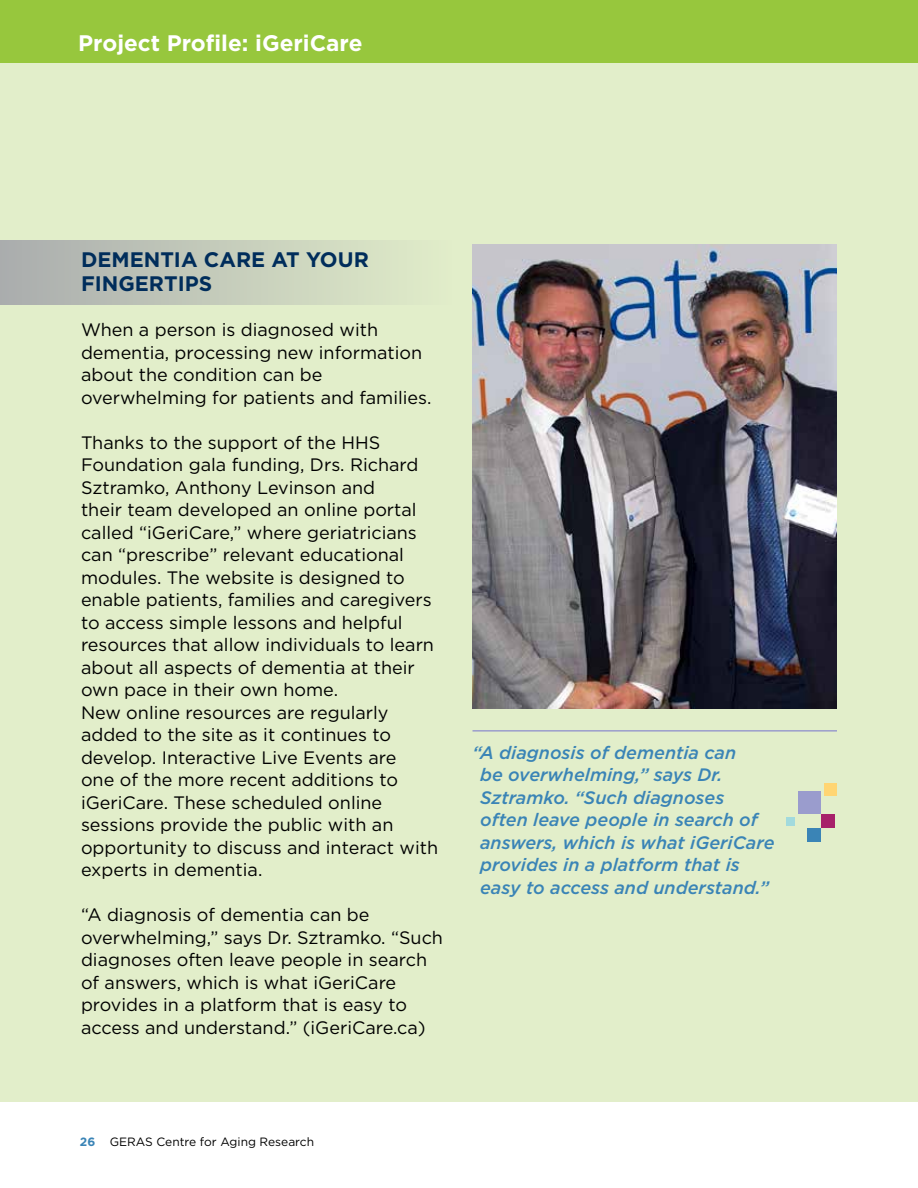
<style>
.page{position:relative;width:918px;height:1188px;background:#fff}
.page>*{position:absolute;margin:0;border:0;box-sizing:border-box;transform-origin:0 0}
.t1{font:700 22.5px "Gotham";color:#fff}
.t2{font:700 21px/24px "Gotham";color:#002d5b}
.t3{font:18px/22.5px "Gotham";color:#000}
.t4{font:italic 500 18px/22.5px "Gotham";color:#3a84b6}
.t5{font:12px "Gotham";color:#000}
.s1{font-weight:700;color:#3a84b6}
</style>
<div class="page">
<div style="left:0;top:0;width:918px;height:1102px;background:#e2eeca"></div>
<div style="left:0;top:240px;width:451px;height:65px;background:linear-gradient(to right,#aaacad,#e1edc9)"></div>
<div style="left:0;top:0;width:918px;height:63px;background:#97c73d"></div>
<img style="left:472px;top:244px;width:365px;height:464px">
<hr style="left:472px;top:730px;width:365px;height:2px;background:#9a9ccd">
<div style="left:821px;top:814px;width:14px;height:14px;background:#a7216a"></div>
<div style="left:825px;top:783px;width:12px;height:12px;background:#ffd573"></div>
<div style="left:807px;top:828px;width:13px;height:14px;background:#3a84b6"></div>
<div style="left:786px;top:817px;width:9px;height:9px;background:#a2dadd"></div>
<div style="left:799px;top:791px;width:22px;height:23px;background:#9a9ccd"></div>
<p class="t1" style="left:78px;top:29px;width:286px">Project Profile: iGeriCare</p>
<p class="t2" style="left:81px;top:248px;width:289px">DEMENTIA CARE AT YOUR<br>FINGERTIPS</p>
<p class="t3" style="left:81px;top:318px;width:352px">When a person is diagnosed with dementia, processing new information about the condition can be overwhelming for patients and families.</p>
<p class="t3" style="left:81px;top:431px;width:359px">Thanks to the support of the HHS Foundation gala funding, Drs. Richard Sztramko, Anthony Levinson and<br>their team developed an online portal called “iGeriCare,” where geriatricians can “prescribe” relevant educational modules. The website is designed to enable patients, families and caregivers to access simple lessons and helpful resources that allow individuals to learn about all aspects of dementia at their own pace in their own home.<br>New online resources are regularly added to the site as it continues to develop. Interactive Live Events are<br>one of the more recent additions to iGeriCare. These scheduled online sessions provide the public with an opportunity to discuss and interact with experts in dementia.</p>
<p class="t3" style="left:81px;top:903px;width:364px">“A diagnosis of dementia can be overwhelming,” says Dr. Sztramko. “Such diagnoses often leave people in search of answers, which is what iGeriCare provides in a platform that is easy to access and understand.” (iGeriCare.ca)</p>
<p class="t4" style="left:480px;top:741px;width:296px;text-indent:-8px">“A diagnosis of dementia can<br>be overwhelming,” says Dr.<br>Sztramko. “Such diagnoses often leave people in search of answers, which is what iGeriCare provides in a platform that is easy to access and understand.”</p>
<p class="t5" style="left:80px;top:1134px;width:236px"><span class="s1">26</span> GERAS Centre for Aging Research</p>
</div>
